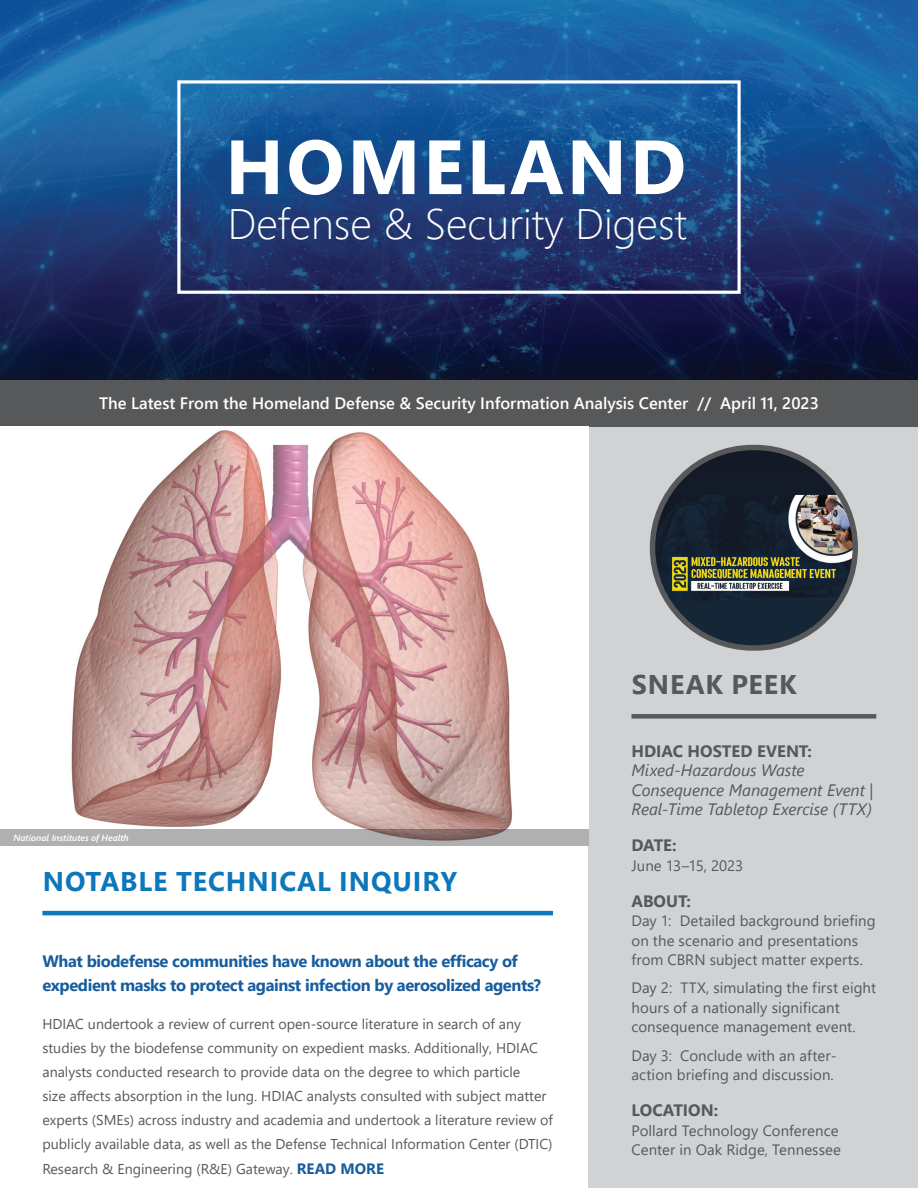
<style>
.page{position:relative;width:918px;height:1188px;background:#fff}
.page>*{position:absolute;margin:0;border:0;box-sizing:border-box;transform-origin:0 0}
.t1{font:700 76.5px "Segoe UI";letter-spacing:.035em;color:#fff}
.t2{font:300 42.6px "Segoe UI";color:#fff}
.t3{font:700 27px "Segoe UI";letter-spacing:.035em;color:#0d77bc}
.t4{font:700 27px "Segoe UI";letter-spacing:.03em;color:#57585a}
.t5{font:700 16.5px/24px "Segoe UI";letter-spacing:-.025em;color:#175d9e}
.t6{font:600 16.5px "Segoe UI";color:#fff}
.t7{font:italic 16.5px/19.5px "Segoe UI";letter-spacing:-.005em;color:#57585a}
.t8{font:700 16.5px "Segoe UI";color:#57585a}
.t9{font:15px/19.5px "Segoe UI";letter-spacing:.005em;color:#57585a}
.t10{font:14.25px/24px "Segoe UI";color:#57585a}
.t11{font:italic 600 9px "Segoe UI";color:#fff}
.s1{font-weight:700;font-size:15px;color:#175d9e}
</style>
<div class="page">
<img style="left:0;top:0;width:918px;height:380px">
<div style="left:588px;top:427px;width:330px;height:761px;background:#d1d2d4"></div>
<div style="left:0;top:380px;width:918px;height:47px;background:#57585a"></div>
<img style="left:71px;top:430px;width:441px;height:399px">
<hr style="left:42px;top:911px;width:511px;height:4px;background:#0d77bc">
<svg style="left:0;top:829px;width:588px;height:17px;background:#a8a7a8"></svg>
<div style="left:632px;top:714px;width:244px;height:5px;background:#57585a"></div>
<svg style="left:653px;top:448px;width:202px;height:200px;background:#192331"></svg>
<img style="left:656px;top:495px;width:196px;height:106px">
<div style="left:650px;top:445px;width:208px;height:206px;border:5px solid #57585a;border-radius:100px"></div>
<div style="left:177px;top:80px;width:564px;height:214px;border:3px solid #fff"></div>
<h1 class="t1" style="left:225px;top:95px;width:462px">HOMELAND</h1>
<h2 class="t2" style="left:228px;top:184px;width:461px">Defense &amp; Security Digest</h2>
<p class="t6" style="left:99px;top:388px;width:721px">The Latest From the Homeland Defense &amp; Security Information Analysis Center // April 11, 2023</p>
<p class="t11" style="left:14px;top:829px;width:117px">National Institutes of Health</p>
<h3 class="t3" style="left:43px;top:856px;width:416px">NOTABLE TECHNICAL INQUIRY</h3>
<p class="t5" style="left:42px;top:948px;width:500px">What biodefense communities have known about the efficacy of expedient masks to protect against infection by aerosolized agents?</p>
<p class="t10" style="left:42px;top:1010px;width:512px">HDIAC undertook a review of current open-source literature in search of any studies by the biodefense community on expedient masks. Additionally, HDIAC analysts conducted research to provide data on the degree to which particle<br>size affects absorption in the lung. HDIAC analysts consulted with subject matter experts (SMEs) across industry and academia and undertook a literature review of publicly available data, as well as the Defense Technical Information Center (DTIC)</p>
<p class="t10" style="left:42px;top:1156px;width:343px">Research &amp; Engineering (R&amp;E) Gateway. <span class="s1">READ MORE</span></p>
<h3 class="t4" style="left:632px;top:659px;width:166px">SNEAK PEEK</h3>
<p class="t8" style="left:632px;top:735px;width:182px">HDIAC HOSTED EVENT:</p>
<p class="t7" style="left:632px;top:758px;width:244px">Mixed-Hazardous Waste<br>Consequence Management Event |<br>Real-Time Tabletop Exercise (TTX)</p>
<p class="t8" style="left:632px;top:830px;width:47px">DATE:</p>
<p class="t9" style="left:632px;top:854px;width:113px">June 13–15, 2023</p>
<p class="t8" style="left:632px;top:885px;width:61px">ABOUT:</p>
<p class="t9" style="left:632px;top:910px;width:246px">Day 1: Detailed background briefing on the scenario and presentations from CBRN subject matter experts.</p>
<p class="t9" style="left:632px;top:977px;width:246px">Day 2: TTX, simulating the first eight hours of a nationally significant consequence management event.</p>
<p class="t9" style="left:632px;top:1044px;width:207px">Day 3: Conclude with an after&shy;action briefing and discussion.</p>
<p class="t8" style="left:632px;top:1095px;width:88px">LOCATION:</p>
<p class="t9" style="left:632px;top:1119px;width:211px">Pollard Technology Conference<br>Center in Oak Ridge, Tennessee</p>
</div>
